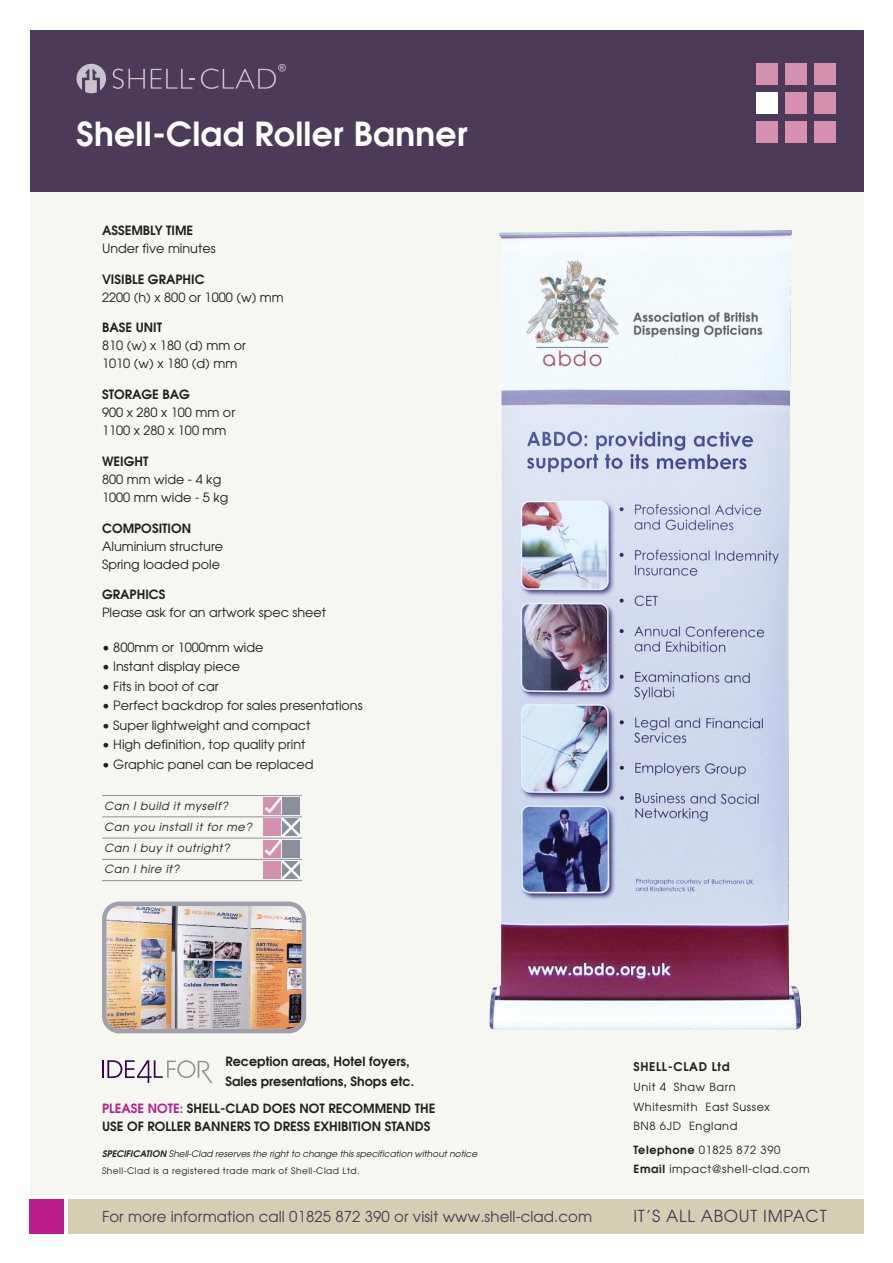
<style>
.page{position:relative;width:893px;height:1263px;background:#fff}
.page>*{position:absolute;margin:0;border:0;box-sizing:border-box;transform-origin:0 0}
.t1{font:600 33px "Avant Garde";letter-spacing:.01em;color:#fff}
.t2{font:16.5px "Avant Garde";letter-spacing:.04em;color:#4c3b58}
.t3{font:15px "Avant Garde";letter-spacing:.005em;color:#4c3b58}
.t4{font:12.75px/18px "Avant Garde";color:#231f20}
.t5{font:600 12.75px/19.5px "Avant Garde";color:#231f20}
.t6{font:600 12px "Avant Garde";letter-spacing:.05em;color:#231f20}
.t7{font:11.25px/19.5px "Avant Garde";letter-spacing:.05em;color:#231f20}
.t8{font:italic 11.25px/21px "Avant Garde";letter-spacing:.05em;color:#231f20}
.t9{font:italic 9px "Avant Garde";color:#231f20}
.t10{font:9px "Avant Garde";letter-spacing:.05em;color:#231f20}
.s1{color:#bc1b8d}
.s2{font-weight:600}
</style>
<div class="page">
<div style="left:30px;top:191px;width:833px;height:1004px;background:#f7f7f2"></div>
<img style="left:490px;top:230px;width:312px;height:800px">
<div style="left:30px;top:30px;width:833px;height:161px;background:#4c3b58"></div>
<div style="left:757px;top:121px;width:21px;height:21px;background:#d490ac"></div>
<div style="left:757px;top:93px;width:21px;height:21px;background:#fff"></div>
<div style="left:757px;top:64px;width:21px;height:21px;background:#d490ac"></div>
<div style="left:786px;top:121px;width:21px;height:21px;background:#d490ac"></div>
<div style="left:786px;top:93px;width:21px;height:21px;background:#d490ac"></div>
<div style="left:786px;top:64px;width:21px;height:21px;background:#d490ac"></div>
<div style="left:814px;top:121px;width:22px;height:21px;background:#d490ac"></div>
<div style="left:814px;top:93px;width:22px;height:21px;background:#d490ac"></div>
<div style="left:814px;top:64px;width:22px;height:21px;background:#d490ac"></div>
<div style="left:68px;top:1199px;width:795px;height:34px;background:#d4cfb3"></div>
<div style="left:30px;top:1199px;width:34px;height:34px;background:#bc1b8d"></div>
<svg style="left:113px;top:69px;width:32px;height:20px"></svg>
<svg style="left:77px;top:64px;width:29px;height:29px"></svg>
<svg style="left:151px;top:69px;width:44px;height:20px"></svg>
<svg style="left:201px;top:64px;width:85px;height:25px"></svg>
<svg style="left:102px;top:1060px;width:111px;height:23px"></svg>
<img style="left:102px;top:901px;width:204px;height:132px">
<hr style="left:102px;top:795px;width:200px;height:1px;background:#8a8f9d">
<hr style="left:102px;top:816px;width:200px;height:1px;background:#8a8f9d">
<hr style="left:102px;top:838px;width:200px;height:1px;background:#8a8f9d">
<hr style="left:102px;top:859px;width:200px;height:1px;background:#8a8f9d">
<hr style="left:102px;top:880px;width:200px;height:1px;background:#8a8f9d">
<svg style="left:264px;top:798px;width:36px;height:80px"></svg>
<h1 class="t1" style="left:77px;top:115px;width:393px">Shell-Clad Roller Banner</h1>
<p class="t5" style="left:102px;top:221px;width:93px">ASSEMBLY TIME</p>
<p class="t4" style="left:102px;top:239px;width:115px">Under five minutes</p>
<p class="t5" style="left:102px;top:269px;width:104px">VISIBLE GRAPHIC</p>
<p class="t4" style="left:102px;top:288px;width:183px">2200 (h) x 800 or 1000 (w) mm</p>
<p class="t5" style="left:102px;top:318px;width:62px">BASE UNIT</p>
<p class="t4" style="left:102px;top:337px;width:145px">810 (w) x 180 (d) mm or<br>1010 (w) x 180 (d) mm</p>
<p class="t5" style="left:102px;top:385px;width:89px">STORAGE BAG</p>
<p class="t4" style="left:102px;top:404px;width:135px">900 x 280 x 100 mm or<br>1100 x 280 x 100 mm</p>
<p class="t5" style="left:102px;top:452px;width:48px">WEIGHT</p>
<p class="t4" style="left:102px;top:470px;width:128px">800 mm wide - 4 kg<br>1000 mm wide - 5 kg</p>
<p class="t5" style="left:102px;top:518px;width:91px">COMPOSITION</p>
<p class="t4" style="left:102px;top:537px;width:123px">Aluminium structure<br>Spring loaded pole</p>
<p class="t5" style="left:102px;top:585px;width:65px">GRAPHICS</p>
<p class="t4" style="left:102px;top:604px;width:226px">Please ask for an artwork spec sheet</p>
<p class="t4" style="left:102px;top:638px;width:163px">• 800mm or 1000mm wide</p>
<p class="t4" style="left:102px;top:658px;width:140px">• Instant display piece</p>
<p class="t4" style="left:102px;top:677px;width:118px">• Fits in boot of car</p>
<p class="t4" style="left:102px;top:697px;width:262px">• Perfect backdrop for sales presentations</p>
<p class="t4" style="left:102px;top:716px;width:210px">• Super lightweight and compact</p>
<p class="t4" style="left:102px;top:736px;width:205px">• High definition, top quality print</p>
<p class="t4" style="left:102px;top:755px;width:213px">• Graphic panel can be replaced</p>
<p class="t8" style="left:104px;top:795px;width:149px">Can I build it myself?<br>Can you install it for me?<br>Can I buy it outright?<br>Can I hire it?</p>
<p class="t5" style="left:225px;top:1052px;width:190px">Reception areas, Hotel foyers,<br>Sales presentations, Shops etc.</p>
<p class="t5" style="left:102px;top:1099px;width:335px;line-height:18px"><span class="s1">PLEASE NOTE:</span> SHELL-CLAD DOES NOT RECOMMEND THE<br>USE OF ROLLER BANNERS TO DRESS EXHIBITION STANDS</p>
<p class="t9" style="left:102px;top:1148px;width:377px"><span class="s2">SPECIFICATION</span> Shell-Clad reserves the right to change this specification without notice</p>
<p class="t10" style="left:102px;top:1165px;width:259px">Shell-Clad is a registered trade mark of Shell-Clad Ltd.</p>
<p class="t6" style="left:634px;top:1060px;width:98px">SHELL-CLAD Ltd</p>
<p class="t7" style="left:634px;top:1078px;width:138px">Unit 4 Shaw Barn<br>Whitesmith East Sussex<br>BN8 6JD England</p>
<p class="t7" style="left:634px;top:1140px;width:178px"><span class="s2">Telephone</span> 01825 872 390<br><span class="s2">Email</span> impact@shell-clad.com</p>
<p class="t3" style="left:102px;top:1207px;width:492px">For more information call 01825 872 390 or visit www.shell-clad.com</p>
<p class="t2" style="left:634px;top:1207px;width:195px">IT’S ALL ABOUT IMPACT</p>
</div>
